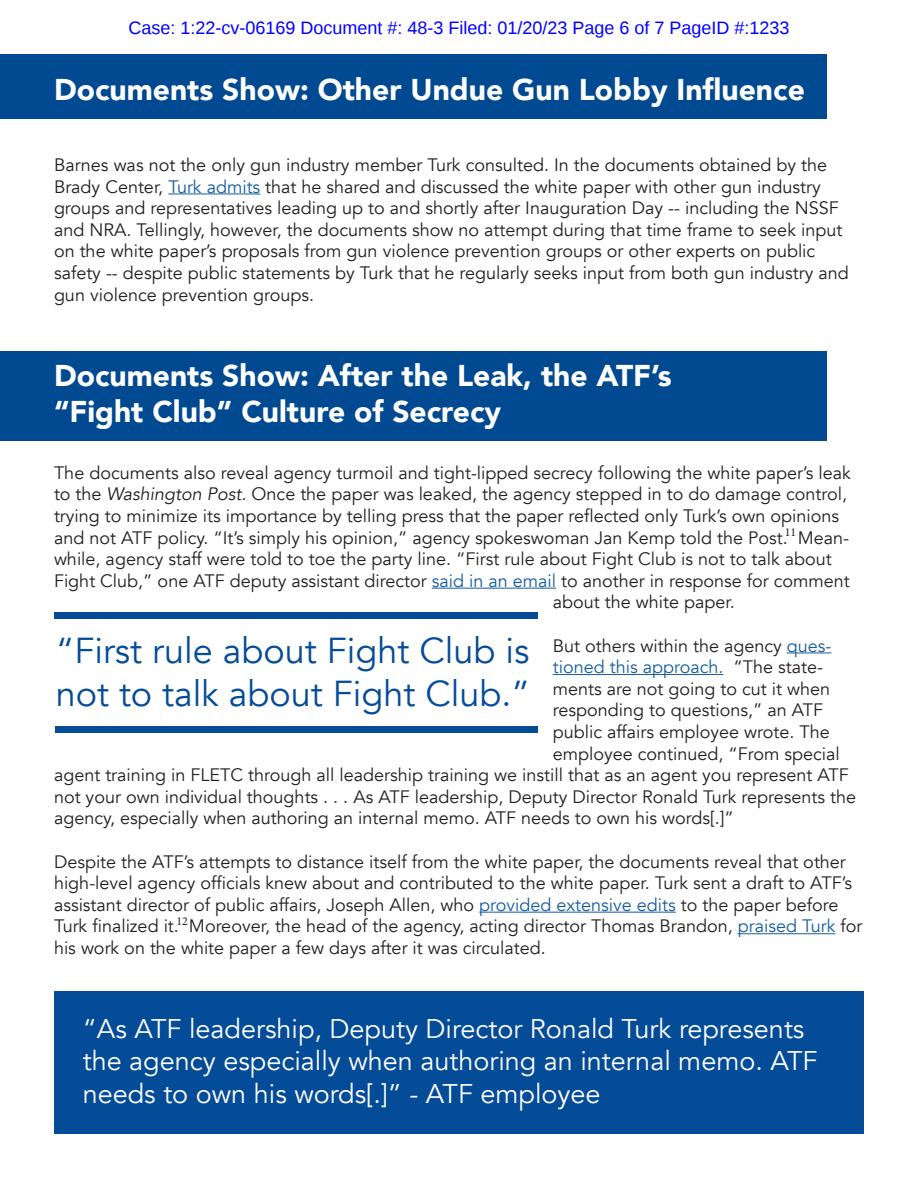
<style>
.page{position:relative;width:918px;height:1188px;background:#fff}
.page>*{position:absolute;margin:0;border:0;box-sizing:border-box;transform-origin:0 0}
.t1{font:36px/43.2px "Avenir";color:#044b98}
.t2{font:900 30px/36px "Avenir";color:#fff}
.t3{font:27px/32.4px "Avenir";color:#fff}
.t4{font:18px/21.6px "Avenir";color:#231f20}
.t5{font:18px "Liberation Sans";color:#00f}
.t6{font:18px "Avenir";color:#175d9e}
.t7{font:12px "Minion Pro";color:#231f20}
.s1{color:#175d9e}
.s2{font-style:italic}
.s3{color:#231f20}
</style>
<div class="page">
<hr style="left:432px;top:588px;width:124px;height:1px;background:#175d9e">
<hr style="left:787px;top:652px;width:44px;height:1px;background:#175d9e">
<hr style="left:553px;top:674px;width:170px;height:1px;background:#175d9e">
<hr style="left:479px;top:912px;width:197px;height:1px;background:#175d9e">
<hr style="left:738px;top:933px;width:97px;height:1px;background:#175d9e">
<div style="left:0;top:54px;width:826px;height:65px;background:#014990"></div>
<div style="left:54px;top:612px;width:483px;height:7px;background:#044b98"></div>
<div style="left:56px;top:727px;width:482px;height:6px;background:#044b98"></div>
<hr style="left:168px;top:193px;width:92px;height:1px;background:#175d9e">
<div style="left:0;top:351px;width:826px;height:90px;background:#014990"></div>
<div style="left:54px;top:992px;width:810px;height:142px;background:#044b98"></div>
<p class="t5" style="left:129px;top:21px;width:662px">Case: 1:22-cv-06169 Document #: 48-3 Filed: 01/20/23 Page 6 of 7 PageID #:1233</p>
<h2 class="t2" style="left:54px;top:71px;width:752px">Documents Show: Other Undue Gun Lobby Influence</h2>
<p class="t4" style="left:54px;top:154px;width:796px">Barnes was not the only gun industry member Turk consulted. In the documents obtained by the Brady Center, <span class="s1">Turk admits</span> that he shared and discussed the white paper with other gun industry groups and representatives leading up to and shortly after Inauguration Day -- including the NSSF and NRA. Tellingly, however, the documents show no attempt during that time frame to seek input on the white paper’s proposals from gun violence prevention groups or other experts on public safety -- despite public statements by Turk that he regularly seeks input from both gun industry and gun violence prevention groups.</p>
<h2 class="t2" style="left:54px;top:357px;width:619px">Documents Show: After the Leak, the ATF’s “Fight Club” Culture of Secrecy</h2>
<p class="t4" style="left:54px;top:462px;width:798px">The documents also reveal agency turmoil and tight-lipped secrecy following the white paper’s leak</p>
<p class="t4" style="left:54px;top:484px;width:795px">to the <span class="s2">Washington Post.</span> Once the paper was leaked, the agency stepped in to do damage control,</p>
<p class="t4" style="left:54px;top:505px;width:787px">trying to minimize its importance by telling press that the paper reflected only Turk’s own opinions</p>
<p class="t4" style="left:54px;top:527px;width:797px">and not ATF policy. “It’s simply his opinion,” agency spokeswoman Jan Kemp told the Post. Mean-</p>
<p class="t4" style="left:54px;top:549px;width:779px">while, agency staff were told to toe the party line. “First rule about Fight Club is not to talk about</p>
<p class="t4" style="left:54px;top:570px;width:797px">Fight Club,” one ATF deputy assistant director <span class="s1">said in an email</span> to another in response for comment</p>
<p class="t4" style="left:553px;top:592px;width:183px">about the white paper.</p>
<p class="t4" style="left:553px;top:635px;width:280px">But others within the agency <span class="s1">ques-</span></p>
<p class="t6" style="left:553px;top:656px;width:272px">tioned this approach. <span class="s3">“The state-</span></p>
<p class="t4" style="left:553px;top:678px;width:279px">ments are not going to cut it when</p>
<p class="t4" style="left:553px;top:700px;width:272px">responding to questions,” an ATF</p>
<p class="t4" style="left:553px;top:721px;width:279px">public affairs employee wrote. The</p>
<p class="t4" style="left:553px;top:743px;width:289px">employee continued, “From special</p>
<p class="t4" style="left:54px;top:765px;width:796px">agent training in FLETC through all leadership training we instill that as an agent you represent ATF</p>
<p class="t4" style="left:54px;top:786px;width:804px">not your own individual thoughts . . . As ATF leadership, Deputy Director Ronald Turk represents the</p>
<p class="t4" style="left:54px;top:808px;width:681px">agency, especially when authoring an internal memo. ATF needs to own his words[.]”</p>
<p class="t4" style="left:54px;top:851px;width:810px">Despite the ATF’s attempts to distance itself from the white paper, the documents reveal that other high-level agency officials knew about and contributed to the white paper. Turk sent a draft to ATF’s assistant director of public affairs, Joseph Allen, who <span class="s1">provided extensive edits</span> to the paper before Turk finalized it. Moreover, the head of the agency, acting director Thomas Brandon, <span class="s1">praised Turk</span> for his work on the white paper a few days after it was circulated.</p>
<p class="t7" style="left:785px;top:524px;width:13px">11</p>
<h1 class="t1" style="left:56px;top:630px;width:476px">“First rule about Fight Club is not to talk about Fight Club.”</h1>
<p class="t7" style="left:176px;top:913px;width:13px">12</p>
<h3 class="t3" style="left:83px;top:1013px;width:736px">“As ATF leadership, Deputy Director Ronald Turk represents the agency especially when authoring an internal memo. ATF needs to own his words[.]” - ATF employee</h3>
</div>
